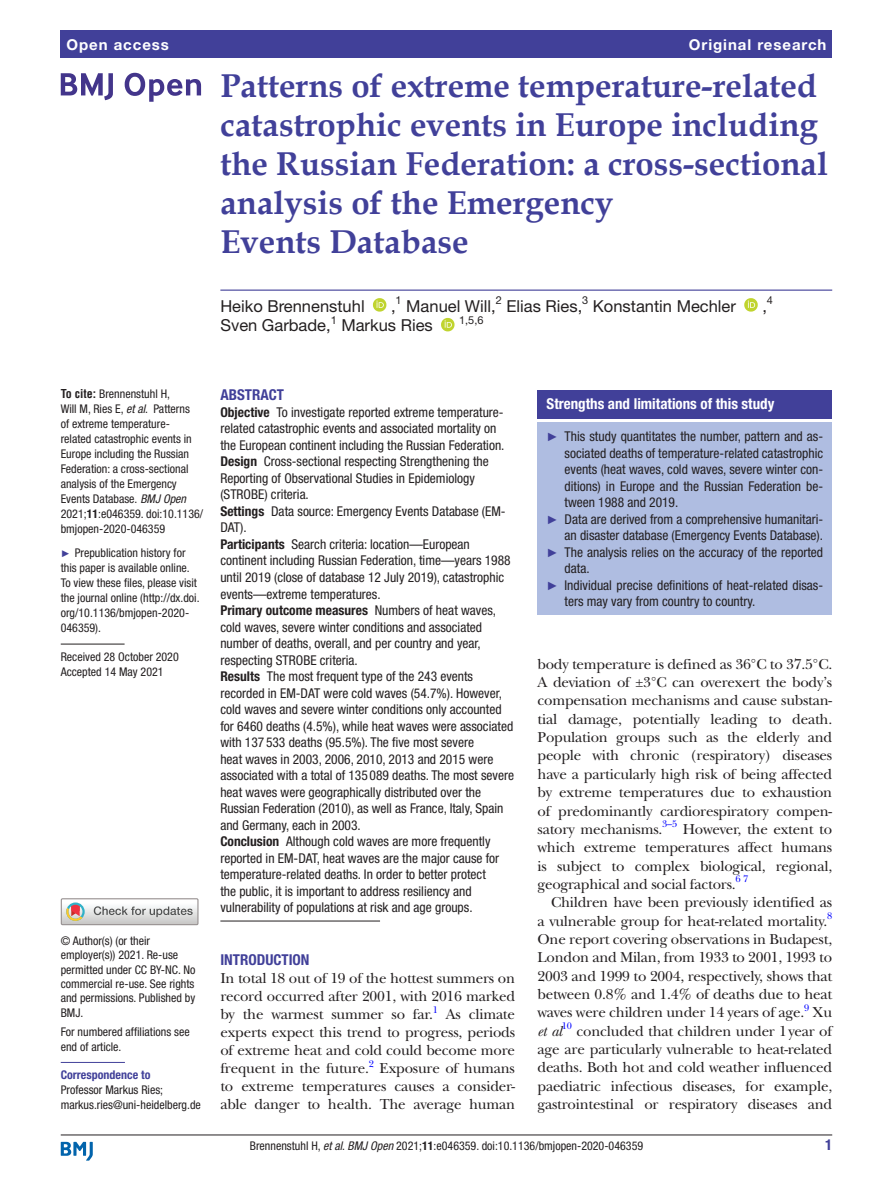
<style>
.page{position:relative;width:893px;height:1191px;background:#fff}
.page>*{position:absolute;margin:0;border:0;box-sizing:border-box;transform-origin:0 0}
.t1{font:700 33px/39px "Book Antiqua";color:#414099}
.t2{font:16.5px "Helvetica Neue LT Std";color:#231f20}
.t3{font:15px/18.3px "New Baskerville";letter-spacing:-.015em;color:#231f20;text-align:justify}
.t4{font:700 condensed 15px "Helvetica Neue LT Std";color:#fff}
.t5{font:700 15px "Helvetica Neue LT Std";letter-spacing:.065em;color:#fff}
.t6{font:700 condensed 15px "Helvetica Neue LT Std";color:#414099}
.t7{font:italic 15px "New Baskerville";color:#231f20}
.t8{font:condensed 13.5px/16.5px "Helvetica Neue LT Std";color:#231f20}
.t9{font:condensed 12px/15px "Helvetica Neue LT Std";color:#231f20}
.t10{font:700 condensed 12px "Helvetica Neue LT Std";color:#414099}
.t11{font:10.95px "Helvetica Neue LT Std";color:#231f20}
.t12{font:9.9px "New Baskerville";color:#00f}
.s1{font-family:"Helvetica LT Std";font-weight:700}
.s2{font-style:italic}
.s3{font-weight:700}
.s4{font-family:"Arial";font-stretch:normal;font-size:9.75px;color:#414099}
.s5{font-family:"Arial";font-stretch:normal;font-size:12px;color:#414099}
</style>
<div class="page">
<hr style="left:61px;top:1134px;width:771px;height:1px;background:#231f20">
<svg style="left:61px;top:1141px;width:32px;height:19px"></svg>
<div style="left:61px;top:31px;width:771px;height:27px;background:#414099"></div>
<hr style="left:220px;top:289px;width:612px;height:2px;background:#414099">
<svg style="left:373px;top:298px;width:13px;height:14px"></svg>
<svg style="left:744px;top:298px;width:14px;height:14px"></svg>
<svg style="left:441px;top:318px;width:13px;height:13px"></svg>
<hr style="left:61px;top:643px;width:64px;height:1px;background:#231f20">
<hr style="left:61px;top:1062px;width:64px;height:1px;background:#414099">
<svg style="left:61px;top:73px;width:52px;height:27px"></svg>
<svg style="left:125px;top:73px;width:76px;height:29px"></svg>
<div style="left:61px;top:898px;width:138px;height:27px;border:1px solid #969090"></div>
<svg style="left:61px;top:898px;width:137px;height:26px"></svg>
<hr style="left:220px;top:920px;width:160px;height:1px;background:#231f20">
<div style="left:538px;top:390px;width:294px;height:28px;background:#414099"></div>
<div style="left:538px;top:422px;width:294px;height:193px;background:#afbde1"></div>
<p class="t5" style="left:66px;top:35px;width:104px">Open access</p>
<p class="t5" style="left:689px;top:35px;width:139px">Original research</p>
<h1 class="t1" style="left:220px;top:66px;width:609px">Patterns of extreme temperature-related catastrophic events in Europe including the Russian Federation: a cross-sectional analysis of the Emergency<br>Events Database</h1>
<p class="t2" style="left:220px;top:296px;width:146px">Heiko Brennenstuhl</p>
<p class="t11" style="left:396px;top:294px;width:8px">1</p>
<p class="t2" style="left:406px;top:296px;width:91px">Manuel Will,</p>
<p class="t11" style="left:496px;top:294px;width:8px">2</p>
<p class="t2" style="left:506px;top:296px;width:77px">Elias Ries,</p>
<p class="t11" style="left:582px;top:294px;width:8px">3</p>
<p class="t2" style="left:593px;top:296px;width:145px">Konstantin Mechler</p>
<p class="t2" style="left:391px;top:296px;width:6px">,</p>
<p class="t11" style="left:767px;top:294px;width:8px">4</p>
<p class="t2" style="left:762px;top:296px;width:6px">,</p>
<p class="t2" style="left:220px;top:316px;width:112px">Sven Garbade,</p>
<p class="t11" style="left:331px;top:313px;width:8px">1</p>
<p class="t2" style="left:341px;top:316px;width:93px">Markus Ries</p>
<p class="t11" style="left:459px;top:313px;width:26px">1,5,6</p>
<p class="t9" style="left:61px;top:386px;width:144px"><span class="s1">To cite:</span> Brennenstuhl H,<br>Will M, Ries E, <span class="s2">et al</span>. Patterns<br>of extreme temperature&shy;related catastrophic events in<br>Europe including the Russian<br>Federation: a cross-sectional analysis of the Emergency<br>Events Database. <span class="s2">BMJ Open<br></span>2021;<span class="s3">11</span>:e046359. doi:10.1136/ bmjopen-2020-046359</p>
<p class="t9" style="left:61px;top:545px;width:140px"><span class="s4">►</span> Prepublication history for this paper is available online.<br>To view these files, please visit the journal online (http://dx.doi. org/10.1136/bmjopen-2020-<br>046359).</p>
<p class="t9" style="left:61px;top:649px;width:120px">Received 28 October 2020<br>Accepted 14 May 2021</p>
<p class="t9" style="left:61px;top:933px;width:136px;line-height:14.4px">© Author(s) (or their employer(s)) 2021. Re-use permitted under CC BY-NC. No commercial re-use. See rights and permissions. Published by<br>BMJ.</p>
<p class="t9" style="left:61px;top:1024px;width:130px">For numbered affiliations see end of article.</p>
<p class="t10" style="left:61px;top:1067px;width:91px">Correspondence to</p>
<p class="t9" style="left:61px;top:1082px;width:142px">Professor Markus Ries; markus.ries@uni-heidelberg.de</p>
<p class="t6" style="left:220px;top:386px;width:65px">ABSTRACT</p>
<p class="t8" style="left:220px;top:404px;width:295px"><span class="s3">Objective</span> To investigate reported extreme temperature&shy;related catastrophic events and associated mortality on the European continent including the Russian Federation.<br><span class="s3">Design</span> Cross-sectional respecting Strengthening the Reporting of Observational Studies in Epidemiology (STROBE) criteria.<br><span class="s3">Settings</span> Data source: Emergency Events Database (EM-DAT).<br><span class="s3">Participants</span> Search criteria: location—European continent including Russian Federation, time—years 1988 until 2019 (close of database 12 July 2019), catastrophic events—extreme temperatures.<br><span class="s3">Primary outcome measures</span> Numbers of heat waves, cold waves, severe winter conditions and associated number of deaths, overall, and per country and year, respecting STROBE criteria.<br><span class="s3">Results</span> The most frequent type of the 243 events recorded in EM-DAT were cold waves (54.7%). However, cold waves and severe winter conditions only accounted for 6460 deaths (4.5%), while heat waves were associated with 137 533 deaths (95.5%). The five most severe<br>heat waves in 2003, 2006, 2010, 2013 and 2015 were associated with a total of 135 089 deaths. The most severe heat waves were geographically distributed over the Russian Federation (2010), as well as France, Italy, Spain and Germany, each in 2003.<br><span class="s3">Conclusion</span> Although cold waves are more frequently reported in EM-DAT, heat waves are the major cause for temperature-related deaths. In order to better protect<br>the public, it is important to address resiliency and vulnerability of populations at risk and age groups.</p>
<p class="t6" style="left:220px;top:951px;width:91px">INTRODUCTION</p>
<p class="t3" style="left:220px;top:969px;width:296px">In total 18 out of 19 of the hottest summers on record occurred after 2001, with 2016 marked by the warmest summer so far.<sup>1</sup></p>
<p class="t3" style="left:220px;top:1005px;width:296px;text-indent:225px">As climate experts expect this trend to progress, periods of extreme heat and cold could become more frequent in the future.</p>
<p class="t12" style="left:369px;top:1057px;width:7px">2</p>
<p class="t3" style="left:220px;top:1059px;width:296px;text-indent:159px">Exposure of humans to extreme temperatures causes a consider&shy;able danger to health. The average human</p>
<p class="t4" style="left:547px;top:395px;width:229px">Strengths and limitations of this study</p>
<p class="t8" style="left:547px;top:428px;width:278px"><span class="s5">►</span> This study quantitates the number, pattern and as-</p>
<p class="t8" style="left:565px;top:444px;width:260px">sociated deaths of temperature-related catastrophic</p>
<p class="t8" style="left:565px;top:461px;width:260px">events (heat waves, cold waves, severe winter con-</p>
<p class="t8" style="left:565px;top:477px;width:260px">ditions) in Europe and the Russian Federation be-</p>
<p class="t8" style="left:565px;top:494px;width:115px">tween 1988 and 2019.</p>
<p class="t8" style="left:547px;top:510px;width:278px"><span class="s5">►</span> Data are derived from a comprehensive humanitari-</p>
<p class="t8" style="left:565px;top:527px;width:260px">an disaster database (Emergency Events Database).</p>
<p class="t8" style="left:547px;top:543px;width:278px"><span class="s5">►</span> The analysis relies on the accuracy of the reported</p>
<p class="t8" style="left:565px;top:560px;width:27px">data.</p>
<p class="t8" style="left:547px;top:576px;width:278px"><span class="s5">►</span> Individual precise definitions of heat-related disas-</p>
<p class="t8" style="left:565px;top:593px;width:192px">ters may vary from country to country.</p>
<p class="t3" style="left:538px;top:655px;width:296px">body temperature is defined as 36°C to 37.5°C.<br>A deviation of ±3°C can overexert the body’s compensation mechanisms and cause substan&shy;tial damage, potentially leading to death.<br>Population groups such as the elderly and people with chronic (respiratory) diseases have a particularly high risk of being affected by extreme temperatures due to exhaustion of predominantly cardiorespiratory compen&shy;satory mechanisms.<sup>3–5</sup> However, the extent to which extreme temperatures affect humans is subject to complex biological, regional, geographical and social factors.</p>
<p class="t12" style="left:736px;top:873px;width:14px">6 7</p>
<p class="t3" style="left:538px;top:893px;width:296px;text-indent:14px">Children have been previously identified as a vulnerable group for heat-related mortality.<sup>8<br></sup>One report covering observations in Budapest, London and Milan, from 1933 to 2001, 1993 to 2003 and 1999 to 2004, respectively, shows that between 0.8% and 1.4% of deaths due to heat waves were children under 14 years of age.</p>
<p class="t12" style="left:804px;top:1001px;width:7px">9</p>
<p class="t3" style="left:813px;top:1003px;width:21px">Xu</p>
<p class="t12" style="left:562px;top:1020px;width:12px">10</p>
<p class="t3" style="left:538px;top:1021px;width:296px;text-indent:39px">concluded that children under 1year of age are particularly vulnerable to heat-related deaths. Both hot and cold weather influenced paediatric infectious diseases, for example, gastrointestinal or respiratory diseases and</p>
<p class="t7" style="left:538px;top:1022px;width:26px">et al</p>
<p class="t9" style="left:250px;top:1137px;width:395px">Brennenstuhl H, <span class="s2">et al</span>. <span class="s2">BMJ Open</span> 2021;<span class="s3">11</span>:e046359. doi:10.1136/bmjopen-2020-046359</p>
<p class="t6" style="left:825px;top:1135px;width:9px">1</p>
</div>
